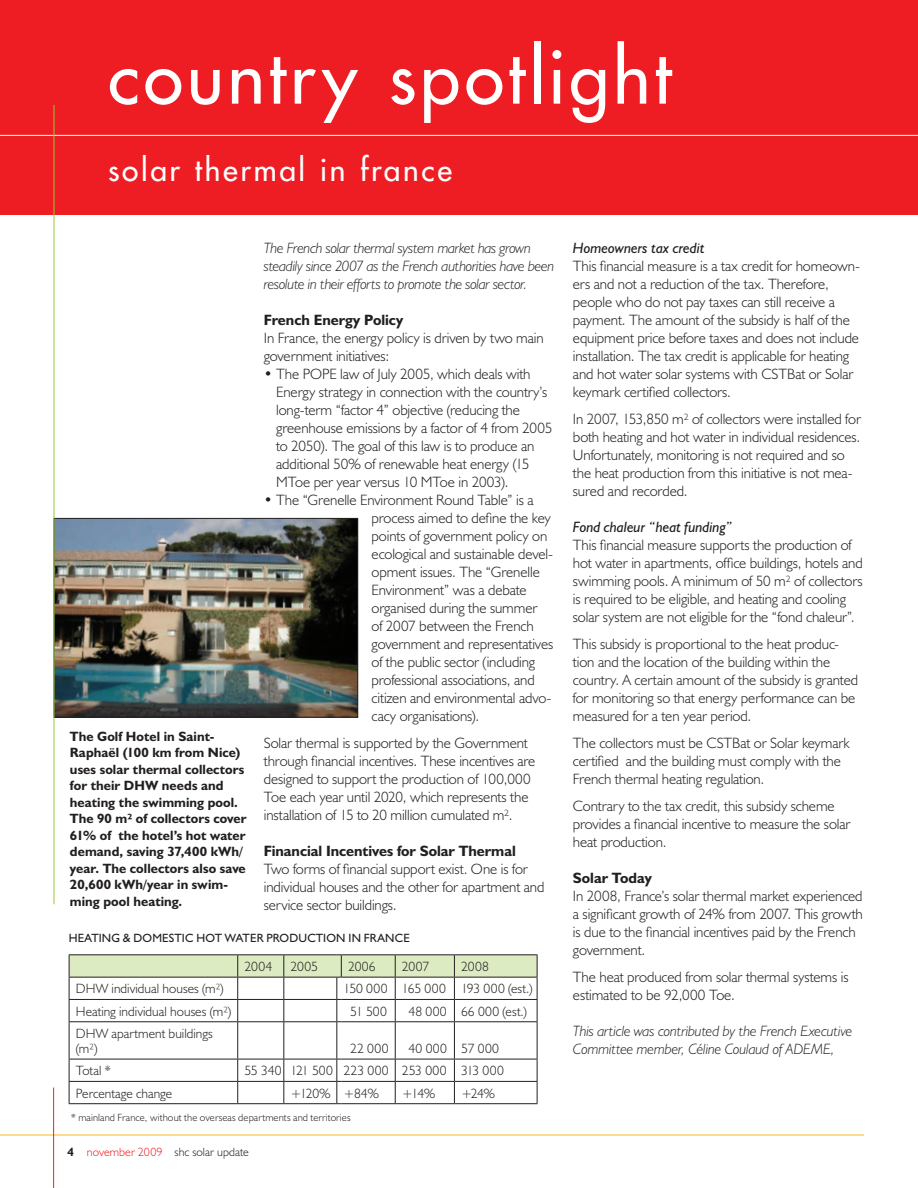
<style>
.page{position:relative;width:918px;height:1188px;background:#fff}
.page>*{position:absolute;margin:0;border:0;box-sizing:border-box;transform-origin:0 0}
.t1{font:72px "Futura";letter-spacing:.055em;color:#fff}
.t2{font:30px "Futura";letter-spacing:.09em;color:#fff}
.t3{font:300 15px/18px "Humanist 521 BT";letter-spacing:-.005em;color:#231f20}
.t4{font:italic 300 15px/18px "Humanist 521 BT";letter-spacing:-.015em;color:#231f20}
.t5{font:700 15px "Humanist 521 BT";color:#231f20}
.t6{font:italic 15px "Humanist 521 BT";letter-spacing:-.005em;color:#231f20}
.t7{font:700 13.5px/16.5px "Humanist 521 BT";letter-spacing:.005em;color:#231f20}
.t8{font:300 13.5px/15px "Humanist 521 BT";letter-spacing:.005em;color:#231f20}
.t9{font:300 13.5px "Humanist 521 BT";letter-spacing:.025em;color:#231f20}
.t10{font:300 13.5px "Humanist 521 BT";letter-spacing:.03em;color:#231f20}
.t11{font:12px "Humanist 521 BT";letter-spacing:.015em;color:#231f20}
.t12{font:300 12px "Humanist 521 BT";letter-spacing:.005em;color:#231f20}
.t13{font:300 10.5px "Humanist 521 BT";letter-spacing:.01em;color:#231f20}
.s1{font-weight:700}
.s2{color:#ee1d23}
</style>
<div class="page">
<hr style="left:0;top:1135px;width:864px;height:1px;background:#fcb615">
<hr style="left:53px;top:1088px;width:1px;height:100px;background:#ee1d23">
<div style="left:0;top:0;width:918px;height:215px;background:#ee1d23"></div>
<img style="left:56px;top:520px;width:300px;height:196px">
<div style="left:54px;top:518px;width:304px;height:200px;border:1px solid #231f20"></div>
<hr style="left:0;top:135px;width:918px;height:1px;background:#fff">
<hr style="left:54px;top:105px;width:1px;height:799px;background:#94c83c">
<hr style="left:69px;top:1022px;width:1px;height:37px;background:#231f20">
<hr style="left:237px;top:1022px;width:1px;height:37px;background:#231f20">
<hr style="left:283px;top:1022px;width:1px;height:37px;background:#231f20">
<svg style="left:69px;top:954px;width:469px;height:68px"></svg>
<hr style="left:336px;top:1022px;width:1px;height:37px;background:#231f20">
<hr style="left:341px;top:1021px;width:54px;height:1px;background:#231f20">
<hr style="left:395px;top:1021px;width:59px;height:1px;background:#231f20">
<hr style="left:395px;top:1022px;width:1px;height:37px;background:#231f20">
<hr style="left:454px;top:1021px;width:83px;height:1px;background:#231f20">
<hr style="left:454px;top:1022px;width:1px;height:37px;background:#231f20">
<hr style="left:537px;top:1022px;width:1px;height:37px;background:#231f20">
<hr style="left:69px;top:1059px;width:169px;height:1px;background:#231f20">
<hr style="left:238px;top:1059px;width:46px;height:1px;background:#231f20">
<hr style="left:284px;top:1059px;width:53px;height:1px;background:#231f20">
<hr style="left:341px;top:1059px;width:54px;height:1px;background:#231f20">
<hr style="left:395px;top:1059px;width:59px;height:1px;background:#231f20">
<hr style="left:454px;top:1059px;width:83px;height:1px;background:#231f20">
<hr style="left:69px;top:1081px;width:169px;height:1px;background:#231f20">
<svg style="left:69px;top:1059px;width:1px;height:44px"></svg>
<hr style="left:238px;top:1081px;width:46px;height:1px;background:#231f20">
<svg style="left:237px;top:1059px;width:1px;height:44px"></svg>
<hr style="left:284px;top:1081px;width:53px;height:1px;background:#231f20">
<svg style="left:283px;top:1059px;width:1px;height:44px"></svg>
<hr style="left:341px;top:1081px;width:54px;height:1px;background:#231f20">
<hr style="left:395px;top:1081px;width:59px;height:1px;background:#231f20">
<svg style="left:395px;top:1059px;width:1px;height:44px"></svg>
<hr style="left:454px;top:1081px;width:83px;height:1px;background:#231f20">
<svg style="left:454px;top:1059px;width:1px;height:44px"></svg>
<svg style="left:537px;top:1059px;width:1px;height:44px"></svg>
<hr style="left:69px;top:1103px;width:169px;height:1px;background:#231f20">
<hr style="left:238px;top:1103px;width:46px;height:1px;background:#231f20">
<hr style="left:284px;top:1103px;width:53px;height:1px;background:#231f20">
<svg style="left:336px;top:1059px;width:5px;height:45px"></svg>
<hr style="left:341px;top:1103px;width:54px;height:1px;background:#231f20">
<hr style="left:395px;top:1103px;width:59px;height:1px;background:#231f20">
<hr style="left:454px;top:1103px;width:83px;height:1px;background:#231f20">
<h1 class="t1" style="left:108px;top:30px;width:566px">country spotlight</h1>
<h2 class="t2" style="left:108px;top:150px;width:345px">solar thermal in france</h2>
<p class="t7" style="left:70px;top:727px;width:178px">The Golf Hotel in Saint-<br>Raphaël (100 km from Nice) uses solar thermal collectors for their DHW needs and heating the swimming pool.<br>The 90 m² of collectors cover<br>61% of the hotel’s hot water demand, saving 37,400 kWh/ year. The collectors also save<br>20,600 kWh/year in swim&shy;ming pool heating.</p>
<p class="t4" style="left:264px;top:239px;width:292px">The French solar thermal system market has grown steadily since 2007 as the French authorities have been resolute in their efforts to promote the solar sector.</p>
<p class="t5" style="left:264px;top:311px;width:141px">French Energy Policy</p>
<p class="t3" style="left:264px;top:329px;width:281px">In France, the energy policy is driven by two main government initiatives:</p>
<p class="t3" style="left:276px;top:365px;width:278px;text-indent:-12px">• The POPE law of July 2005, which deals with Energy strategy in connection with the country’s long-term “factor 4” objective (reducing the greenhouse emissions by a factor of 4 from 2005 to 2050). The goal of this law is to produce an additional 50% of renewable heat energy (15<br>MToe per year versus 10 MToe in 2003).</p>
<p class="t3" style="left:372px;top:491px;width:183px;text-indent:-108px">• The “Grenelle Environment Round Table” is a process aimed to define the key points of government policy on ecological and sustainable devel&shy;opment issues. The “Grenelle<br>Environment” was a debate organised during the summer<br>of 2007 between the French government and representatives of the public sector (including professional associations, and citizen and environmental advo&shy;cacy organisations).</p>
<p class="t3" style="left:264px;top:734px;width:273px">Solar thermal is supported by the Government through financial incentives. These incentives are designed to support the production of 100,000<br>Toe each year until 2020, which represents the installation of 15 to 20 million cumulated m².</p>
<p class="t5" style="left:264px;top:842px;width:253px">Financial Incentives for Solar Thermal</p>
<p class="t3" style="left:264px;top:860px;width:282px">Two forms of financial support exist. One is for individual houses and the other for apartment and service sector buildings.</p>
<p class="t11" style="left:69px;top:930px;width:343px">HEATING &amp; DOMESTIC HOT WATER PRODUCTION IN FRANCE</p>
<p class="t8" style="left:244px;top:959px;width:29px">2004</p>
<p class="t8" style="left:291px;top:959px;width:29px">2005</p>
<p class="t8" style="left:348px;top:959px;width:29px">2006</p>
<p class="t8" style="left:402px;top:959px;width:29px">2007</p>
<p class="t8" style="left:461px;top:959px;width:29px">2008</p>
<p class="t8" style="left:76px;top:981px;width:149px">DHW individual houses (m²)</p>
<p class="t8" style="left:344px;top:981px;width:190px">150 000 165 000 193 000 (est.)</p>
<p class="t8" style="left:76px;top:1003px;width:157px">Heating individual houses (m²)</p>
<p class="t8" style="left:350px;top:1003px;width:38px">51 500</p>
<p class="t9" style="left:409px;top:1003px;width:120px">48 000 66 000 (est.)</p>
<p class="t8" style="left:76px;top:1026px;width:139px">DHW apartment buildings (m²)</p>
<p class="t8" style="left:350px;top:1041px;width:40px">22 000</p>
<p class="t10" style="left:409px;top:1040px;width:92px">40 000 57 000</p>
<p class="t8" style="left:76px;top:1063px;width:36px">Total *</p>
<p class="t8" style="left:244px;top:1063px;width:261px">55 340 121 500 223 000 253 000 313 000</p>
<p class="t8" style="left:76px;top:1085px;width:98px">Percentage change</p>
<p class="t8" style="left:291px;top:1085px;width:90px">+120% +84%</p>
<p class="t8" style="left:402px;top:1085px;width:35px">+14%</p>
<p class="t8" style="left:461px;top:1085px;width:36px">+24%</p>
<p class="t13" style="left:71px;top:1111px;width:281px">* mainland France, without the overseas departments and territories</p>
<p class="t12" style="left:68px;top:1144px;width:183px"><span class="s1">4</span> <span class="s2">november 2009</span> shc solar update</p>
<p class="t6" style="left:573px;top:239px;width:133px">Homeowners tax credit</p>
<p class="t3" style="left:573px;top:257px;width:289px">This financial measure is a tax credit for homeown&shy;ers and not a reduction of the tax. Therefore, people who do not pay taxes can still receive a payment. The amount of the subsidy is half of the equipment price before taxes and does not include installation. The tax credit is applicable for heating and hot water solar systems with CSTBat or Solar keymark certified collectors.</p>
<p class="t3" style="left:573px;top:410px;width:290px">In 2007, 153,850 m² of collectors were installed for both heating and hot water in individual residences.<br>Unfortunately, monitoring is not required and so the heat production from this initiative is not mea&shy;sured and recorded.</p>
<p class="t6" style="left:573px;top:518px;width:160px">Fond chaleur “heat funding”</p>
<p class="t3" style="left:573px;top:536px;width:291px">This financial measure supports the production of hot water in apartments, office buildings, hotels and swimming pools. A minimum of 50 m² of collectors is required to be eligible, and heating and cooling solar system are not eligible for the “fond chaleur”.</p>
<p class="t3" style="left:573px;top:635px;width:287px">This subsidy is proportional to the heat produc&shy;tion and the location of the building within the country. A certain amount of the subsidy is granted for monitoring so that energy performance can be measured for a ten year period.</p>
<p class="t3" style="left:573px;top:734px;width:278px">The collectors must be CSTBat or Solar keymark certified and the building must comply with the<br>French thermal heating regulation.</p>
<p class="t3" style="left:573px;top:797px;width:279px">Contrary to the tax credit, this subsidy scheme provides a financial incentive to measure the solar heat production.</p>
<p class="t5" style="left:573px;top:869px;width:80px">Solar Today</p>
<p class="t3" style="left:573px;top:887px;width:292px">In 2008, France’s solar thermal market experienced a significant growth of 24% from 2007. This growth is due to the financial incentives paid by the French government.</p>
<p class="t3" style="left:573px;top:968px;width:277px">The heat produced from solar thermal systems is estimated to be 92,000 Toe.</p>
<p class="t4" style="left:573px;top:1022px;width:281px">This article was contributed by the French Executive<br>Committee member, Céline Coulaud of ADEME,</p>
</div>
